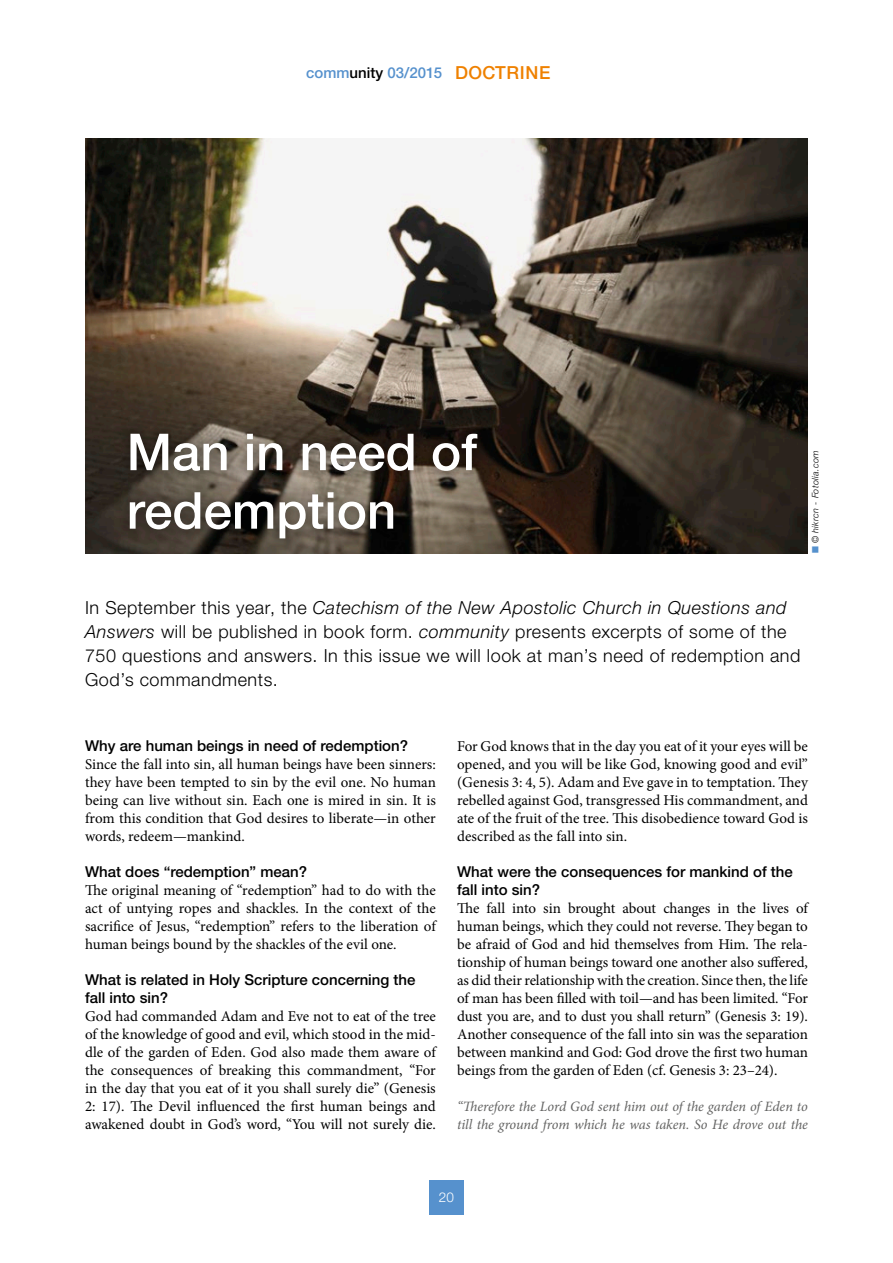
<style>
.page{position:relative;width:893px;height:1263px;background:#fff}
.page>*{position:absolute;margin:0;border:0;box-sizing:border-box;transform-origin:0 0}
.t1{font:500 51px/58.5px "Helvetica Neue LTW1 G";color:#fff}
.t2{font:300 18px/24px "Helvetica Neue LTW1 G";letter-spacing:.03em;color:#000}
.t3{font:15px/18px "Minion Pro";letter-spacing:-.005em;color:#000;text-align:justify}
.t4{font:500 15px/18px "Helvetica Neue LTW1 G";color:#000}
.t5{font:500 15px "Helvetica Neue LTW1 G";color:#5691cd}
.t6{font:italic 14.25px/18px "Minion Pro";letter-spacing:-.01em;color:#636362}
.t7{font:300 13.5px "Helvetica Neue LTW1 G";color:#fff}
.t8{font:italic 300 9px "Helvetica Neue LTW1 G";letter-spacing:.04em;color:#000}
.s1{color:#000}
.s2{font-size:18px;color:#ef8100}
.s3{color:#5691cd}
.s4{font-style:italic}
</style>
<div class="page">
<img style="left:85px;top:138px;width:723px;height:415px">
<div style="left:429px;top:1180px;width:34px;height:34px;background:#5691cd"></div>
<div style="left:118px;top:422px;width:370px;height:128px;background:#000;opacity:.55"></div>
<p class="t5" style="left:306px;top:63px;width:246px">comm<span class="s1">unity</span> 03/2015 <span class="s2">DOCTRINE</span></p>
<h1 class="t1" style="left:127px;top:423px;width:352px">Man in need of redemption</h1>
<p class="t8" style="left:810px;top:553px;width:105px;rotate:-90deg"><span class="s3">■</span> © hikrcn - Fotolia.com</p>
<p class="t2" style="left:85px;top:595px;width:717px">In September this year, the <span class="s4">Catechism of the New Apostolic Church in Questions and Answers</span> will be published in book form. <span class="s4">community</span> presents excerpts of some of the 750 questions and answers. In this issue we will look at man’s need of redemption and God’s commandments.</p>
<p class="t4" style="left:85px;top:737px;width:325px">Why are human beings in need of redemption?</p>
<p class="t3" style="left:85px;top:755px;width:352px">Since the fall into sin, all human beings have been sinners: they have been tempted to sin by the evil one. No human being can live without sin. Each one is mired in sin. It is from this condition that God desires to liberate—in other words, redeem—mankind.</p>
<p class="t4" style="left:85px;top:863px;width:224px">What does “redemption” mean?</p>
<p class="t3" style="left:85px;top:881px;width:352px">The original meaning of “redemption” had to do with the act of untying ropes and shackles. In the context of the sacrifice of Jesus, “redemption” refers to the liberation of human beings bound by the shackles of the evil one.</p>
<p class="t4" style="left:85px;top:971px;width:332px">What is related in Holy Scripture concerning the fall into sin?</p>
<p class="t3" style="left:85px;top:1007px;width:352px">God had commanded Adam and Eve not to eat of the tree of the knowledge of good and evil, which stood in the mid&shy;dle of the garden of Eden. God also made them aware of the consequences of breaking this commandment, “For in the day that you eat of it you shall surely die” (Genesis 2: 17). The Devil influenced the first human beings and awakened doubt in God’s word, “You will not surely die.</p>
<p class="t3" style="left:457px;top:737px;width:352px">For God knows that in the day you eat of it your eyes will be opened, and you will be like God, knowing good and evil” (Genesis 3: 4, 5). Adam and Eve gave in to temptation. They rebelled against God, transgressed His commandment, and ate of the fruit of the tree. This disobedience toward God is described as the fall into sin.</p>
<p class="t4" style="left:457px;top:863px;width:337px">What were the consequences for mankind of the fall into sin?</p>
<p class="t3" style="left:457px;top:899px;width:352px">The fall into sin brought about changes in the lives of human beings, which they could not reverse. They began to be afraid of God and hid themselves from Him. The rela&shy;tionship of human beings toward one another also suffered, as did their relationship with the creation. Since then, the life of man has been filled with toil—and has been limited. “For dust you are, and to dust you shall return” (Genesis 3: 19).<br>Another consequence of the fall into sin was the separation between mankind and God: God drove the first two human beings from the garden of Eden (cf. Genesis 3: 23–24).</p>
<p class="t6" style="left:457px;top:1097px;width:352px">“Therefore the Lord God sent him out of the garden of Eden to till the ground from which he was taken. So He drove out the</p>
<p class="t7" style="left:439px;top:1189px;width:17px">20</p>
</div>
